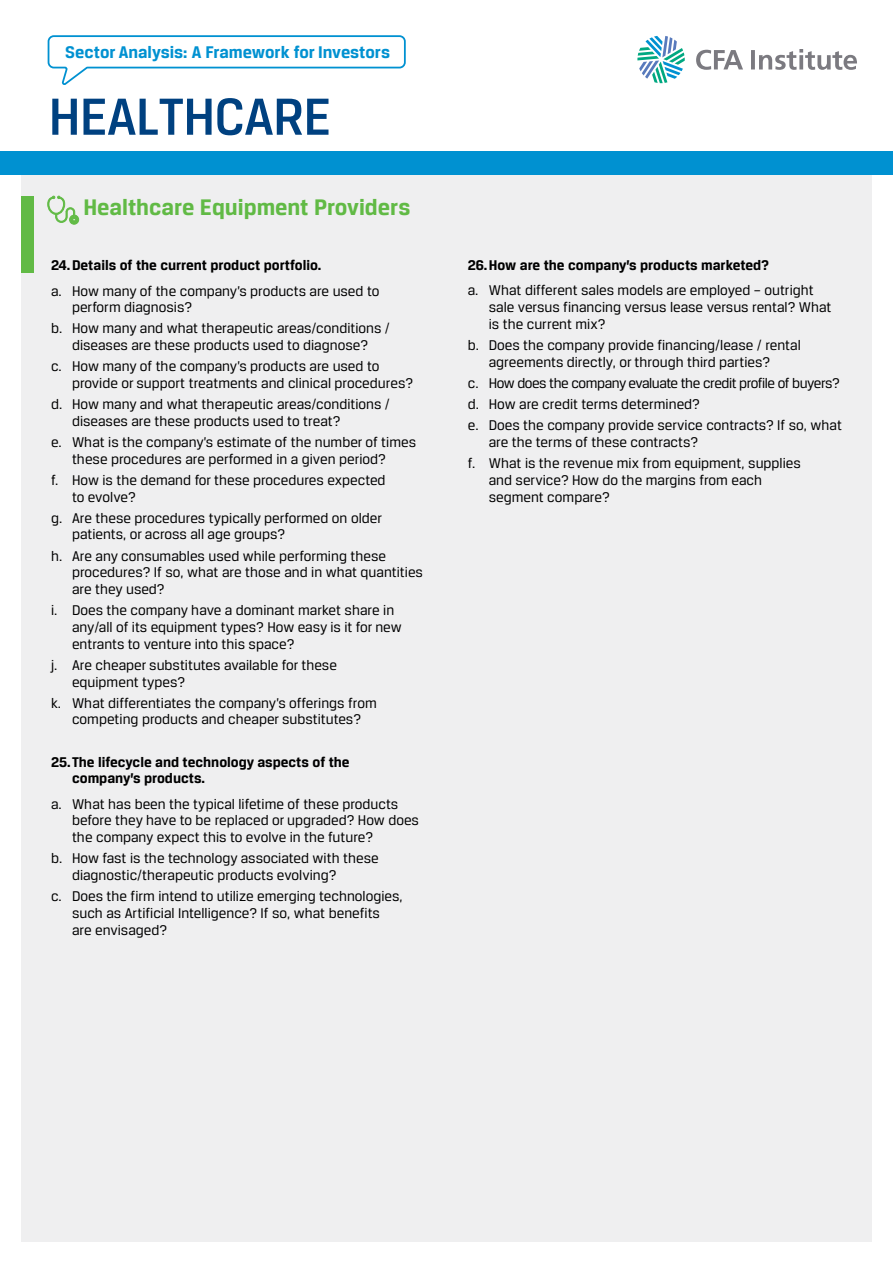
<style>
.page{position:relative;width:893px;height:1263px;background:#fff}
.page>*{position:absolute;margin:0;border:0;box-sizing:border-box;transform-origin:0 0}
.t1{font:500 55.5px "CFA Breuer Text";letter-spacing:-.01em;color:#004180}
.t2{font:700 24px "CFA Breuer Text";color:#61ba45}
.t3{font:700 18px "CFA Breuer Text";color:#0091d1}
.t4{font:15px/16.8px "CFA Breuer Text";color:#000}
.t5{font:700 15px/16.8px "CFA Breuer Text";color:#000}
</style>
<div class="page">
<div style="left:21px;top:171px;width:851px;height:1071px;background:#efeff0"></div>
<div style="left:0;top:151px;width:893px;height:23px;background:#0091d1"></div>
<svg style="left:47px;top:35px;width:359px;height:50px"></svg>
<svg style="left:637px;top:36px;width:48px;height:47px"></svg>
<svg style="left:696px;top:50px;width:47px;height:20px"></svg>
<hr style="left:751px;top:50px;width:4px;height:19px;background:#7b7a80">
<svg style="left:759px;top:49px;width:98px;height:21px"></svg>
<div style="left:21px;top:196px;width:13px;height:77px;background:#61ba45"></div>
<svg style="left:47px;top:196px;width:32px;height:29px"></svg>
<p class="t3" style="left:65px;top:42px;width:326px">Sector Analysis: A Framework for Investors</p>
<h1 class="t1" style="left:49px;top:86px;width:284px">HEALTHCARE</h1>
<h2 class="t2" style="left:83px;top:194px;width:328px">Healthcare Equipment Providers</h2>
<p class="t5" style="left:51px;top:257px;width:272px">24.Details of the current product portfolio.</p>
<p class="t4" style="left:72px;top:282px;width:309px;text-indent:-21px">a. How many of the company’s products are used to perform diagnosis?</p>
<p class="t4" style="left:51px;top:320px;width:340px;text-align:center">b. How many and what therapeutic areas/conditions / diseases are these products used to diagnose?</p>
<p class="t4" style="left:72px;top:358px;width:342px;text-indent:-21px">c. How many of the company’s products are used to provide or support treatments and clinical procedures?</p>
<p class="t4" style="left:72px;top:396px;width:319px;text-indent:-21px">d. How many and what therapeutic areas/conditions / diseases are these products used to treat?</p>
<p class="t4" style="left:72px;top:433px;width:346px;text-indent:-21px">e. What is the company’s estimate of the number of times these procedures are performed in a given period?</p>
<p class="t4" style="left:72px;top:471px;width:315px;text-indent:-21px">f. How is the demand for these procedures expected to evolve?</p>
<p class="t4" style="left:72px;top:509px;width:312px;text-indent:-21px">g. Are these procedures typically performed on older patients, or across all age groups?</p>
<p class="t4" style="left:72px;top:547px;width:352px;text-indent:-21px">h. Are any consumables used while performing these procedures? If so, what are those and in what quantities are they used?</p>
<p class="t4" style="left:72px;top:602px;width:331px;text-indent:-21px">i. Does the company have a dominant market share in any/all of its equipment types? How easy is it for new entrants to venture into this space?</p>
<p class="t4" style="left:72px;top:656px;width:266px;text-indent:-21px">j. Are cheaper substitutes available for these equipment types?</p>
<p class="t4" style="left:51px;top:694px;width:327px;text-align:center">k. What differentiates the company’s offerings from competing products and cheaper substitutes?</p>
<p class="t5" style="left:72px;top:753px;width:279px;text-indent:-21px">25.The lifecycle and technology aspects of the company’s products.</p>
<p class="t4" style="left:72px;top:795px;width:348px;text-indent:-21px">a. What has been the typical lifetime of these products before they have to be replaced or upgraded? How does the company expect this to evolve in the future?</p>
<p class="t4" style="left:72px;top:850px;width:308px;text-indent:-21px">b. How fast is the technology associated with these diagnostic/therapeutic products evolving?</p>
<p class="t4" style="left:72px;top:888px;width:332px;text-indent:-21px">c. Does the firm intend to utilize emerging technologies, such as Artificial Intelligence? If so, what benefits are envisaged?</p>
<p class="t5" style="left:468px;top:257px;width:303px">26.How are the company’s products marketed?</p>
<p class="t4" style="left:489px;top:282px;width:344px;text-indent:-21px">a. What different sales models are employed – outright sale versus financing versus lease versus rental? What is the current mix?</p>
<p class="t4" style="left:489px;top:337px;width:314px;text-indent:-21px">b. Does the company provide financing/lease / rental agreements directly, or through third parties?</p>
<p class="t4" style="left:468px;top:372px;width:376px;line-height:21px">c. How does the company evaluate the credit profile of buyers? d. How are credit terms determined?<br>e. Does the company provide service contracts? If so, what</p>
<p class="t4" style="left:468px;top:431px;width:335px;line-height:21px;text-indent:21px">are the terms of these contracts?<br>f. What is the revenue mix from equipment, supplies</p>
<p class="t4" style="left:489px;top:471px;width:275px">and service? How do the margins from each segment compare?</p>
</div>
